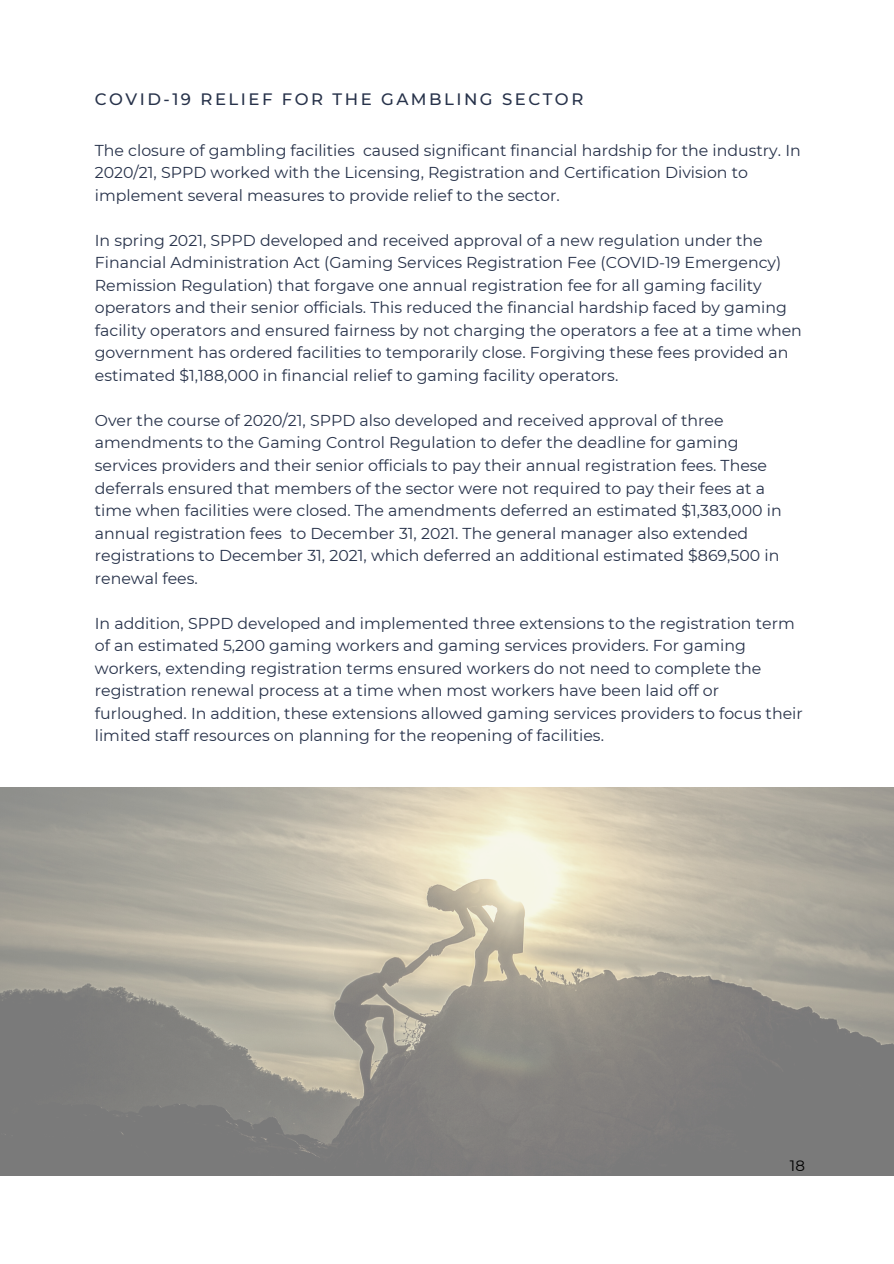
<style>
.page{position:relative;width:894px;height:1264px;background:#fff}
.page>*{position:absolute;margin:0;border:0;box-sizing:border-box;transform-origin:0 0}
.t1{font:500 16.5px "Montserrat";letter-spacing:.15em;color:#27324a}
.t2{font:15.75px/22.5px "Montserrat";color:#27324a}
.t3{font:15px "Montserrat";color:#000}
</style>
<div class="page">
<img style="left:0;top:787px;width:893px;height:388px">
<p class="t1" style="left:95px;top:89px;width:490px">COVID-19 RELIEF FOR THE GAMBLING SECTOR</p>
<p class="t2" style="left:95px;top:139px;width:707px">The closure of gambling facilities caused significant financial hardship for the industry. In<br>2020/21, SPPD worked with the Licensing, Registration and Certification Division to implement several measures to provide relief to the sector.</p>
<p class="t2" style="left:95px;top:229px;width:708px">In spring 2021, SPPD developed and received approval of a new regulation under the Financial Administration Act (Gaming Services Registration Fee (COVID-19 Emergency)<br>Remission Regulation) that forgave one annual registration fee for all gaming facility operators and their senior officials. This reduced the financial hardship faced by gaming facility operators and ensured fairness by not charging the operators a fee at a time when government has ordered facilities to temporarily close. Forgiving these fees provided an estimated $1,188,000 in financial relief to gaming facility operators.</p>
<p class="t2" style="left:95px;top:409px;width:688px">Over the course of 2020/21, SPPD also developed and received approval of three amendments to the Gaming Control Regulation to defer the deadline for gaming services providers and their senior officials to pay their annual registration fees. These deferrals ensured that members of the sector were not required to pay their fees at a time when facilities were closed. The amendments deferred an estimated $1,383,000 in annual registration fees to December 31, 2021. The general manager also extended registrations to December 31, 2021, which deferred an additional estimated $869,500 in renewal fees.</p>
<p class="t2" style="left:95px;top:612px;width:709px">In addition, SPPD developed and implemented three extensions to the registration term of an estimated 5,200 gaming workers and gaming services providers. For gaming workers, extending registration terms ensured workers do not need to complete the registration renewal process at a time when most workers have been laid off or furloughed. In addition, these extensions allowed gaming services providers to focus their limited staff resources on planning for the reopening of facilities.</p>
<p class="t3" style="left:789px;top:1156px;width:16px">18</p>
</div>
